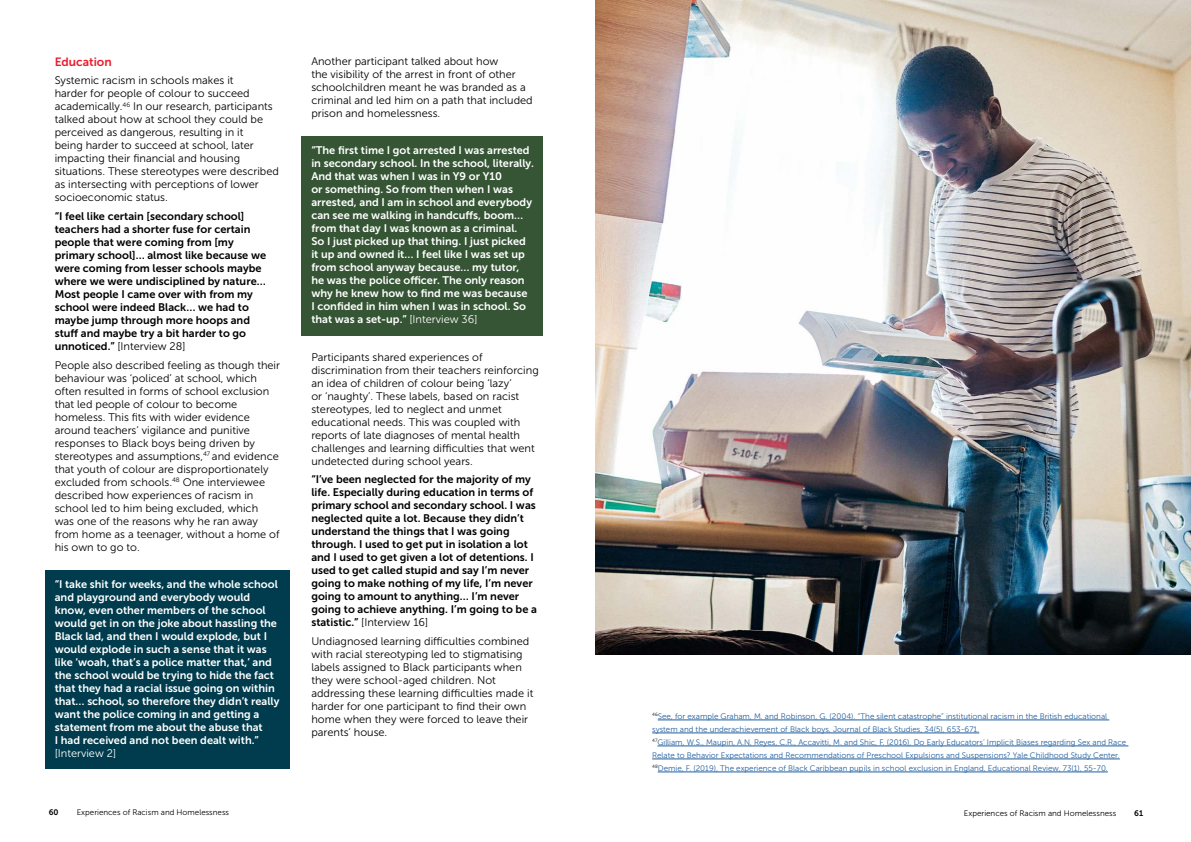
<style>
.page{position:relative;width:1191px;height:842px;background:#fff}
.page>*{position:absolute;margin:0;border:0;box-sizing:border-box;transform-origin:0 0}
.t1{font:12px "Museo Sans 700";color:#ed1c2c}
.t2{font:11px/13px "Museo Sans 300";color:#000}
.t3{font:11px/13px "Museo Sans 700";color:#fff}
.t4{font:11px/13px "Museo Sans 700";color:#000}
.t5{font:8px/13px "Museo Sans 300";color:#215e9e}
.t6{font:8px "Museo Sans 300";color:#000}
.t7{font:8px "Museo Sans 700";color:#000}
.s1{font-family:"Museo Sans 300"}
</style>
<div class="page">
<div style="left:45px;top:570px;width:244px;height:198px;background:#003c4d"></div>
<div style="left:301px;top:136px;width:242px;height:199px;background:#355535"></div>
<hr style="left:658px;top:720px;width:451px;height:1px;background:#215e9e">
<hr style="left:652px;top:733px;width:327px;height:1px;background:#215e9e">
<hr style="left:657px;top:746px;width:471px;height:1px;background:#215e9e">
<hr style="left:652px;top:759px;width:467px;height:1px;background:#215e9e">
<hr style="left:658px;top:772px;width:449px;height:1px;background:#215e9e">
<img style="left:595px;top:0;width:596px;height:655px">
<p class="t1" style="left:55px;top:55px;width:59px">Education</p>
<p class="t2" style="left:55px;top:74px;width:226px">Systemic racism in schools makes it<br>harder for people of colour to succeed academically.<sup>46</sup> In our research, participants talked about how at school they could be perceived as dangerous, resulting in it<br>being harder to succeed at school, later impacting their financial and housing situations. These stereotypes were described as intersecting with perceptions of lower socioeconomic status.</p>
<p class="t4" style="left:55px;top:210px;width:213px">“I feel like certain [secondary school] teachers had a shorter fuse for certain people that were coming from [my primary school]… almost like because we were coming from lesser schools maybe where we were undisciplined by nature… Most people I came over with from my school were indeed Black… we had to maybe jump through more hoops and stuff and maybe try a bit harder to go unnoticed.” <span class="s1">[Interview 28]</span></p>
<p class="t2" style="left:55px;top:358px;width:227px">People also described feeling as though their behaviour was ‘policed’ at school, which often resulted in forms of school exclusion that led people of colour to become homeless. This fits with wider evidence around teachers’ vigilance and punitive responses to Black boys being driven by stereotypes and assumptions,<sup>47</sup> and evidence that youth of colour are disproportionately excluded from schools.<sup>48</sup> One interviewee described how experiences of racism in school led to him being excluded, which was one of the reasons why he ran away from home as a teenager, without a home of his own to go to.</p>
<p class="t3" style="left:55px;top:578px;width:226px">“I take shit for weeks, and the whole school and playground and everybody would know, even other members of the school would get in on the joke about hassling the Black lad, and then I would explode, but I would explode in such a sense that it was like ‘woah, that’s a police matter that,’ and the school would be trying to hide the fact that they had a racial issue going on within that… school, so therefore they didn’t really want the police coming in and getting a statement from me about the abuse that<br>I had received and not been dealt with.” <span class="s1">[Interview 2]</span></p>
<p class="t2" style="left:311px;top:55px;width:223px">Another participant talked about how<br>the visibility of the arrest in front of other schoolchildren meant he was branded as a criminal and led him on a path that included prison and homelessness.</p>
<p class="t3" style="left:311px;top:144px;width:224px">“The first time I got arrested I was arrested in secondary school. In the school, literally.<br>And that was when I was in Y9 or Y10<br>or something. So from then when I was arrested, and I am in school and everybody can see me walking in handcuffs, boom… from that day I was known as a criminal.<br>So I just picked up that thing. I just picked it up and owned it… I feel like I was set up from school anyway because… my tutor, he was the police officer. The only reason why he knew how to find me was because<br>I confided in him when I was in school. So that was a set-up.” <span class="s1">[Interview 36]</span></p>
<p class="t2" style="left:311px;top:350px;width:229px">Participants shared experiences of discrimination from their teachers reinforcing an idea of children of colour being ‘lazy’<br>or ‘naughty’. These labels, based on racist stereotypes, led to neglect and unmet educational needs. This was coupled with reports of late diagnoses of mental health challenges and learning difficulties that went undetected during school years.</p>
<p class="t4" style="left:311px;top:473px;width:227px">“I’ve been neglected for the majority of my life. Especially during education in terms of primary school and secondary school. I was neglected quite a lot. Because they didn’t understand the things that I was going through. I used to get put in isolation a lot and I used to get given a lot of detentions. I used to get called stupid and say I’m never going to make nothing of my life, I’m never going to amount to anything… I’m never going to achieve anything. I’m going to be a statistic.” <span class="s1">[Interview 16]</span></p>
<p class="t2" style="left:311px;top:635px;width:223px">Undiagnosed learning difficulties combined with racial stereotyping led to stigmatising labels assigned to Black participants when they were school-aged children. Not addressing these learning difficulties made it harder for one participant to find their own home when they were forced to leave their parents’ house.</p>
<p class="t5" style="left:652px;top:710px;width:475px"><sup>46</sup>See, for example Graham, M. and Robinson, G. (2004). “The silent catastrophe” institutional racism in the British educational system and the underachievement of Black boys, Journal of Black Studies, 34(5), 653-671.<br><sup>47</sup>Gilliam, W.S., Maupin, A.N, Reyes, C.R., Accavitti, M. and Shic, F. (2016), Do Early Educators’ Implicit Biases regarding Sex and Race Relate to Behavior Expectations and Recommendations of Preschool Expulsions and Suspensions? Yale Childhood Study Center.<br><sup>48</sup>Demie, F. (2019), The experience of Black Caribbean pupils in school exclusion in England, Educational Review, 73(1), 55-70.</p>
<p class="t7" style="left:49px;top:808px;width:11px">60</p>
<p class="t6" style="left:77px;top:808px;width:154px">Experiences of Racism and Homelessness</p>
<p class="t6" style="left:963px;top:809px;width:154px">Experiences of Racism and Homelessness</p>
<p class="t7" style="left:1134px;top:809px;width:10px">61</p>
</div>
